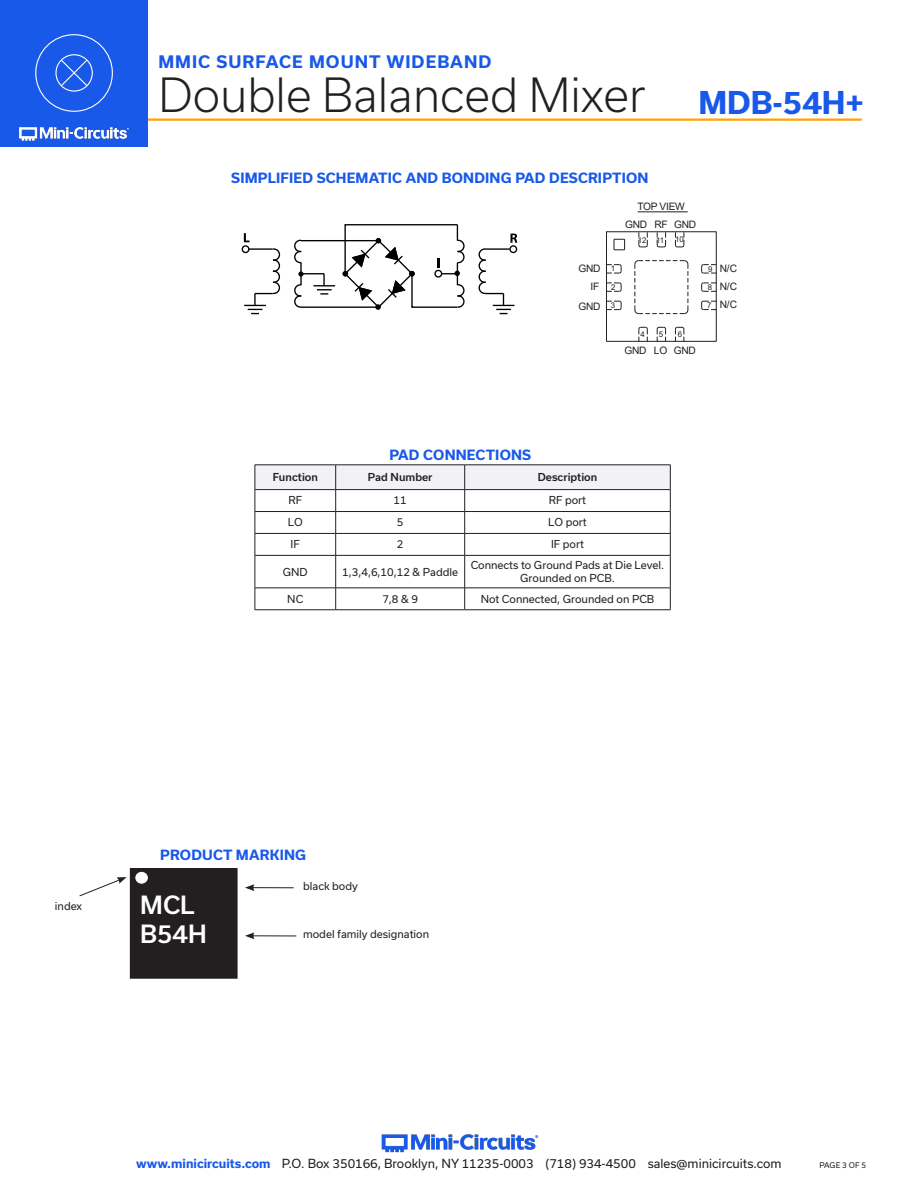
<style>
.page{position:relative;width:918px;height:1188px;background:#fff}
.page>*{position:absolute;margin:0;border:0;box-sizing:border-box;transform-origin:0 0}
.t1{font:300 45px "Usual";color:#231f20}
.t2{font:700 30px "Usual";color:#1859ea}
.t3{font:500 24px "Usual";color:#fff}
.t4{font:700 16.5px "Usual";letter-spacing:.065em;color:#1859ea}
.Blue_Headers{font:700 13.5px "Usual";letter-spacing:.015em;color:#1859ea}
.t5{font:12px "Usual";color:#231f20}
.Table_Body_Center{font:10.5px "Usual";color:#231f20}
.Product_Marking_Copy{font:10.5px "Usual";color:#231f20}
.t6{font:500 10.5px "Usual";color:#231f20}
.t7{font:10.2px/18.3px "Arial";letter-spacing:-.03em;color:#231f20;text-align:justify}
.t8{font:7.95px "Arial";color:#231f20}
.t9{font:7.5px "Usual";color:#231f20}
.s1{font-weight:700;color:#1859ea}
</style>
<div class="page">
<hr style="left:129px;top:118px;width:733px;height:3px;background:#ffa300">
<div style="left:0;top:0;width:147px;height:147px;background:#1859ea"></div>
<hr style="left:917px;top:0;width:1px;height:147px;background:#1859ea">
<img style="left:19px;top:126px;width:110px;height:15px">
<div style="left:35px;top:34px;width:78px;height:78px;border:1px solid #fff;border-radius:50%"></div>
<div style="left:55px;top:54px;width:38px;height:38px;border:1px solid #fff;border-radius:50%"></div>
<svg style="left:60px;top:59px;width:29px;height:28px"></svg>
<img style="left:381px;top:1134px;width:158px;height:19px">
<div style="left:130px;top:869px;width:107px;height:109px;background:#231f20"></div>
<div style="left:130px;top:868px;width:107px;height:111px;border:1px solid #231f20"></div>
<div style="left:136px;top:872px;width:11px;height:11px;background:#fff;border-radius:50%"></div>
<div style="left:135px;top:872px;width:13px;height:12px;border:1px solid #fff;border-radius:50%"></div>
<hr style="left:252px;top:887px;width:42px;height:1px;background:#231f20">
<svg style="left:245px;top:884px;width:9px;height:7px"></svg>
<hr style="left:252px;top:935px;width:44px;height:1px;background:#231f20">
<svg style="left:245px;top:932px;width:9px;height:7px"></svg>
<svg style="left:79px;top:877px;width:48px;height:20px"></svg>
<div style="left:242px;top:245px;width:8px;height:8px;border:1px solid #000;border-radius:50%"></div>
<svg style="left:244px;top:248px;width:37px;height:66px"></svg>
<hr style="left:301px;top:307px;width:78px;height:1px;background:#000">
<svg style="left:294px;top:239px;width:9px;height:25px"></svg>
<hr style="left:300px;top:263px;width:2px;height:22px;background:#000">
<hr style="left:301px;top:240px;width:78px;height:1px;background:#000">
<svg style="left:244px;top:233px;width:6px;height:9px"></svg>
<svg style="left:478px;top:234px;width:39px;height:80px"></svg>
<svg style="left:294px;top:271px;width:41px;height:37px"></svg>
<svg style="left:343px;top:224px;width:122px;height:86px"></svg>
<svg style="left:634px;top:260px;width:55px;height:54px"></svg>
<div style="left:606px;top:231px;width:111px;height:111px;border:1px solid #231f20"></div>
<svg style="left:607px;top:282px;width:15px;height:10px"></svg>
<svg style="left:607px;top:264px;width:15px;height:10px"></svg>
<svg style="left:607px;top:301px;width:15px;height:9px"></svg>
<svg style="left:675px;top:232px;width:10px;height:16px"></svg>
<svg style="left:638px;top:232px;width:10px;height:16px"></svg>
<svg style="left:657px;top:232px;width:9px;height:16px"></svg>
<svg style="left:701px;top:301px;width:15px;height:9px"></svg>
<svg style="left:701px;top:264px;width:15px;height:10px"></svg>
<svg style="left:701px;top:282px;width:15px;height:10px"></svg>
<svg style="left:638px;top:327px;width:10px;height:15px"></svg>
<svg style="left:675px;top:327px;width:10px;height:15px"></svg>
<svg style="left:657px;top:327px;width:9px;height:15px"></svg>
<svg style="left:613px;top:239px;width:12px;height:11px"></svg>
<hr style="left:638px;top:212px;width:50px;height:1px;background:#231f20">
<svg style="left:255px;top:465px;width:416px;height:90px"></svg>
<hr style="left:255px;top:555px;width:81px;height:1px;background:#231f20">
<hr style="left:255px;top:556px;width:1px;height:32px;background:#231f20">
<hr style="left:336px;top:555px;width:129px;height:1px;background:#231f20">
<hr style="left:335px;top:556px;width:1px;height:32px;background:#231f20">
<hr style="left:465px;top:555px;width:205px;height:1px;background:#231f20">
<hr style="left:464px;top:556px;width:1px;height:32px;background:#231f20">
<hr style="left:670px;top:556px;width:1px;height:32px;background:#231f20">
<hr style="left:255px;top:588px;width:81px;height:1px;background:#231f20">
<svg style="left:255px;top:588px;width:1px;height:22px"></svg>
<hr style="left:336px;top:588px;width:129px;height:1px;background:#231f20">
<svg style="left:335px;top:588px;width:1px;height:22px"></svg>
<hr style="left:465px;top:588px;width:205px;height:1px;background:#231f20">
<svg style="left:464px;top:588px;width:1px;height:22px"></svg>
<svg style="left:670px;top:588px;width:1px;height:22px"></svg>
<hr style="left:255px;top:610px;width:81px;height:1px;background:#231f20">
<hr style="left:336px;top:610px;width:129px;height:1px;background:#231f20">
<hr style="left:465px;top:610px;width:205px;height:1px;background:#231f20">
<h3 class="t4" style="left:158px;top:52px;width:335px">MMIC SURFACE MOUNT WIDEBAND</h3>
<h1 class="t1" style="left:158px;top:70px;width:489px">Double Balanced Mixer</h1>
<h2 class="t2" style="left:698px;top:86px;width:167px">MDB-54H+</h2>
<p class="Blue_Headers" style="left:231px;top:170px;width:419px">SIMPLIFIED SCHEMATIC AND BONDING PAD DESCRIPTION</p>
<p class="t7" style="left:638px;top:197px;width:49px">TOP VIEW</p>
<p class="t7" style="left:654px;top:215px;width:15px">RF</p>
<p class="t7" style="left:625px;top:215px;width:24px">GND</p>
<p class="t7" style="left:674px;top:215px;width:24px">GND</p>
<p class="t7" style="left:579px;top:259px;width:24px">GND</p>
<p class="t7" style="left:579px;top:297px;width:24px">GND</p>
<p class="t7" style="left:590px;top:278px;width:10px">IF</p>
<p class="t8" style="left:611px;top:263px;width:6px">1</p>
<p class="t8" style="left:611px;top:282px;width:6px">2</p>
<p class="t8" style="left:611px;top:300px;width:6px">3</p>
<p class="t8" style="left:638px;top:234px;width:28px">12 11</p>
<p class="t8" style="left:675px;top:234px;width:10px">10</p>
<p class="t8" style="left:641px;top:329px;width:6px">4</p>
<p class="t8" style="left:659px;top:329px;width:6px">5</p>
<p class="t8" style="left:678px;top:329px;width:6px">6</p>
<p class="t7" style="left:624px;top:341px;width:24px">GND</p>
<p class="t7" style="left:674px;top:341px;width:24px">GND</p>
<p class="t7" style="left:654px;top:341px;width:15px">LO</p>
<p class="t8" style="left:708px;top:263px;width:6px">9</p>
<p class="t8" style="left:708px;top:282px;width:6px">8</p>
<p class="t8" style="left:707px;top:300px;width:6px">7</p>
<p class="t7" style="left:720px;top:259px;width:19px">N/C N/C N/C</p>
<p class="Blue_Headers" style="left:390px;top:447px;width:143px">PAD CONNECTIONS</p>
<p class="t6" style="left:273px;top:471px;width:47px">Function</p>
<p class="t6" style="left:368px;top:471px;width:66px">Pad Number</p>
<p class="t6" style="left:538px;top:471px;width:61px">Description</p>
<p class="Table_Body_Center" style="left:288px;top:495px;width:15px">RF</p>
<p class="Table_Body_Center" style="left:394px;top:495px;width:15px">11</p>
<p class="Table_Body_Center" style="left:549px;top:495px;width:39px">RF port</p>
<p class="Table_Body_Center" style="left:288px;top:516px;width:16px">LO</p>
<p class="Table_Body_Center" style="left:397px;top:516px;width:8px">5</p>
<p class="Table_Body_Center" style="left:548px;top:516px;width:40px">LO port</p>
<p class="Table_Body_Center" style="left:291px;top:538px;width:11px">IF</p>
<p class="Table_Body_Center" style="left:397px;top:538px;width:8px">2</p>
<p class="Table_Body_Center" style="left:551px;top:538px;width:34px">IF port</p>
<p class="Table_Body_Center" style="left:283px;top:566px;width:26px">GND</p>
<p class="Table_Body_Center" style="left:342px;top:566px;width:118px">1,3,4,6,10,12 &amp; Paddle</p>
<p class="Table_Body_Center" style="left:471px;top:559px;width:195px">Connects to Ground Pads at Die Level.</p>
<p class="Table_Body_Center" style="left:520px;top:572px;width:96px">Grounded on PCB.</p>
<p class="Table_Body_Center" style="left:287px;top:593px;width:17px">NC</p>
<p class="Table_Body_Center" style="left:382px;top:593px;width:37px">7,8 &amp; 9</p>
<p class="Table_Body_Center" style="left:481px;top:593px;width:175px">Not Connected, Grounded on PCB</p>
<p class="Product_Marking_Copy" style="left:55px;top:900px;width:29px">index</p>
<p class="Blue_Headers" style="left:160px;top:847px;width:147px">PRODUCT MARKING</p>
<p class="t3" style="left:140px;top:891px;width:56px">MCL</p>
<p class="t3" style="left:140px;top:920px;width:68px">B54H</p>
<p class="Product_Marking_Copy" style="left:303px;top:880px;width:56px">black body</p>
<p class="Product_Marking_Copy" style="left:303px;top:928px;width:128px">model family designation</p>
<p class="t5" style="left:136px;top:1157px;width:647px"><span class="s1">www.minicircuits.com</span> P.O. Box 350166, Brooklyn, NY 11235-0003 (718) 934-4500 sales@minicircuits.com</p>
<p class="t9" style="left:819px;top:1161px;width:48px">PAGE 3 OF 5</p>
</div>
